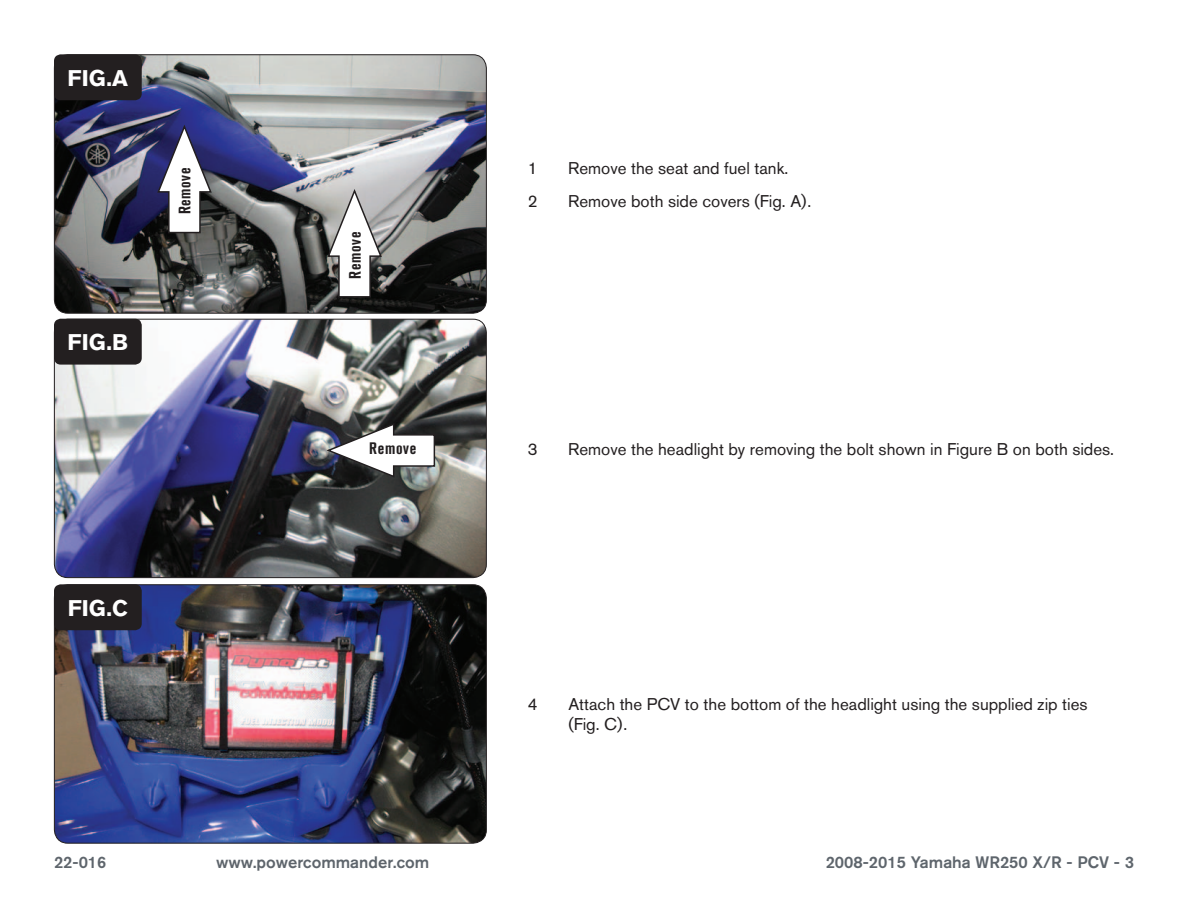
<style>
.page{position:relative;width:1188px;height:918px;background:#fff}
.page>*{position:absolute;margin:0;border:0;box-sizing:border-box;transform-origin:0 0}
.t1{font:700 22.5px "Akzidenz Grotesk BQ";color:#fff}
.Bodycopy{font:16.8px/20.2px "Akzidenz Grotesk BQ";color:#231f20}
.t2{font:500 16.5px "Akzidenz Grotesk BQ";color:#5e656c}
.Callouts{font:700 condensed 16.5px "Akzidenz Grotesk BQ";letter-spacing:.04em;color:#231f20}
</style>
<div class="page">
<img style="left:54px;top:585px;width:431px;height:257px">
<div style="left:54px;top:584px;width:433px;height:260px;border:1px solid #231f20;border-radius:14px"></div>
<img style="left:54px;top:55px;width:431px;height:257px">
<div style="left:54px;top:54px;width:433px;height:260px;border:1px solid #231f20;border-radius:14px"></div>
<div style="left:54px;top:54px;width:88px;height:46px;background:#231f20;border-radius:7px"></div>
<div style="left:54px;top:584px;width:88px;height:46px;background:#231f20;border-radius:7px"></div>
<svg style="left:53px;top:387px;width:1px;height:26px"></svg>
<img style="left:54px;top:319px;width:432px;height:259px">
<div style="left:54px;top:319px;width:88px;height:46px;background:#231f20;border-radius:7px"></div>
<img style="left:184px;top:362px;width:303px;height:193px">
<svg style="left:156px;top:123px;width:57px;height:111px"></svg>
<svg style="left:326px;top:187px;width:57px;height:111px"></svg>
<p class="t1" style="left:68px;top:65px;width:62px">FIG.A</p>
<p class="t1" style="left:68px;top:329px;width:62px">FIG.B</p>
<p class="Callouts" style="left:175px;top:214px;width:48px;rotate:-90deg">Remove</p>
<p class="t1" style="left:68px;top:595px;width:62px">FIG.C</p>
<p class="Callouts" style="left:346px;top:279px;width:48px;rotate:-90deg">Remove</p>
<p class="Callouts" style="left:369px;top:439px;width:48px">Remove</p>
<p class="Bodycopy" style="left:528px;top:157px;width:11px">1</p>
<p class="Bodycopy" style="left:568px;top:157px;width:222px">Remove the seat and fuel tank.</p>
<p class="Bodycopy" style="left:528px;top:191px;width:11px">2</p>
<p class="Bodycopy" style="left:568px;top:191px;width:245px">Remove both side covers (Fig. A).</p>
<p class="Bodycopy" style="left:528px;top:439px;width:11px">3</p>
<p class="Bodycopy" style="left:568px;top:439px;width:548px">Remove the headlight by removing the bolt shown in Figure B on both sides.</p>
<p class="Bodycopy" style="left:528px;top:694px;width:11px">4</p>
<p class="Bodycopy" style="left:568px;top:694px;width:521px">Attach the PCV to the bottom of the headlight using the supplied zip ties (Fig. C).</p>
<p class="t2" style="left:54px;top:852px;width:54px">22-016</p>
<p class="t2" style="left:216px;top:852px;width:215px">www.powercommander.com</p>
<p class="t2" style="left:826px;top:852px;width:310px">2008-2015 Yamaha WR250 X/R - PCV - 3</p>
</div>
